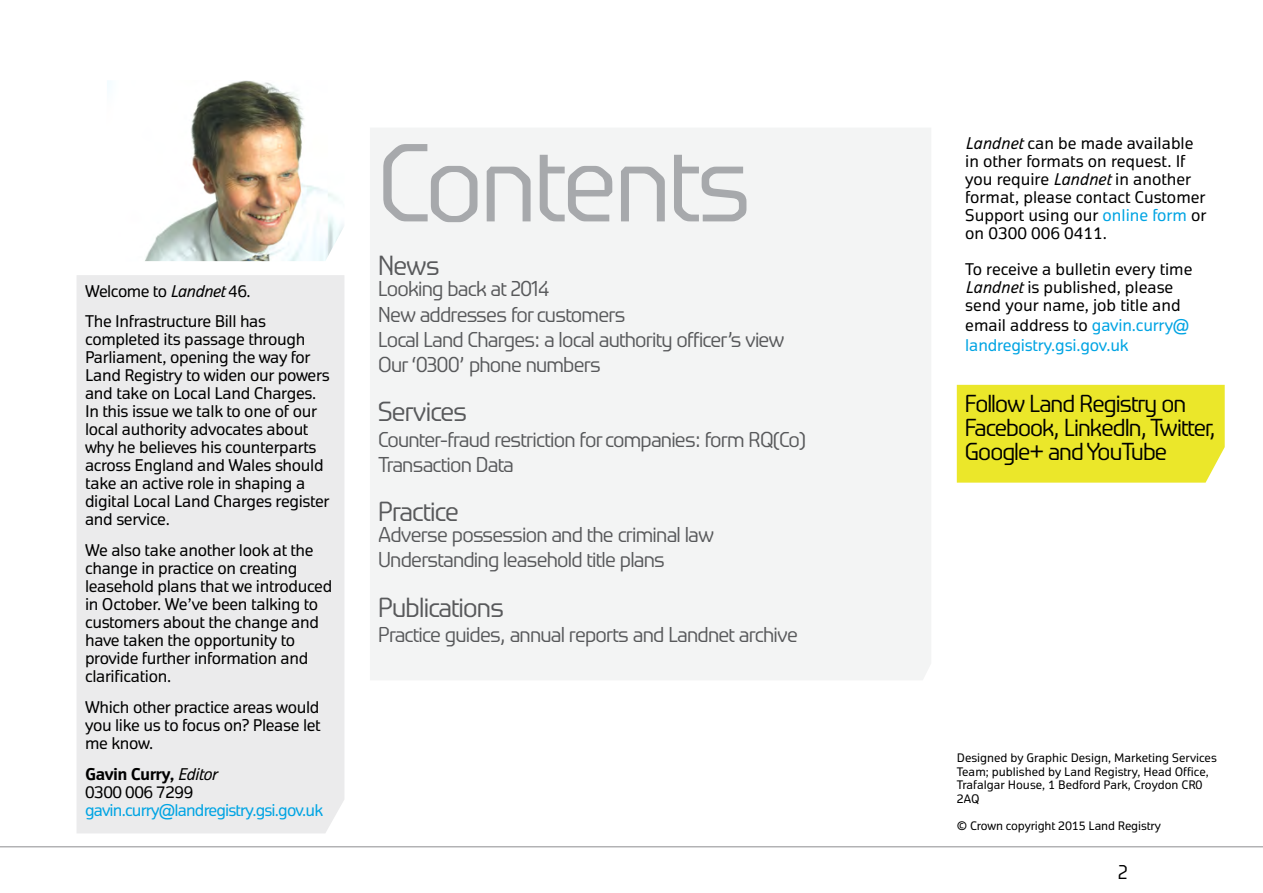
<style>
.page{position:relative;width:1263px;height:893px;background:#fff}
.page>*{position:absolute;margin:0;border:0;box-sizing:border-box;transform-origin:0 0}
.LL_Head_72{font:108px "Geo Headline";letter-spacing:-.005em;color:#a7a9ac}
.LL_Head_14{font:27px "Geo Headline";letter-spacing:-.005em;color:#58595b}
.LL_Head_21{font:27px "Geo Headline";color:#58595b}
.LL_Head_16{font:24px/24px "Geo Headline";letter-spacing:-.01em;color:#000}
.LL_Head_14-2{font:21px "Geo Headline";letter-spacing:-.005em;color:#58595b}
.t1{font:19.5px "Geo Headline";color:#000}
.LL_body_1{font:16.5px/18px "Geo";letter-spacing:-.02em;color:#000}
.LL_body_1-2{font:16.5px/18px "Geo";color:#000}
.LL_body_1-3{font:16.5px/18px "Geo";letter-spacing:-.05em;color:#00a4e3}
.LL_body_1-4{font:16.5px/19.8px "Geo";letter-spacing:-.02em;color:#00a4e3}
.t2{font:12px/13.5px "Geo";color:#000}
.s1{font-style:italic}
.s2{font-weight:700;color:#000}
.s3{font-style:italic;color:#000}
.s4{color:#000}
.s5{color:#00a4e3}
</style>
<div class="page">
<hr style="left:0;top:846px;width:1263px;height:1px;background:#8e8e91">
<div style="left:957px;top:385px;width:268px;height:98px;background:#ebe72a"></div>
<div style="left:77px;top:275px;width:267px;height:558px;background:#ebebec"></div>
<img style="left:107px;top:80px;width:237px;height:181px">
<div style="left:370px;top:128px;width:561px;height:552px;background:#f3f4f4"></div>
<p class="LL_body_1" style="left:85px;top:282px;width:167px">Welcome to <span class="s1">Landnet</span> 46.</p>
<p class="LL_body_1" style="left:85px;top:313px;width:246px">The Infrastructure Bill has completed its passage through<br>Parliament, opening the way for<br>Land Registry to widen our powers and take on Local Land Charges.<br>In this issue we talk to one of our local authority advocates about why he believes his counterparts across England and Wales should take an active role in shaping a digital Local Land Charges register and service.</p>
<p class="LL_body_1" style="left:85px;top:541px;width:249px">We also take another look at the change in practice on creating leasehold plans that we introduced in October. We’ve been talking to customers about the change and have taken the opportunity to provide further information and clarification.</p>
<p class="LL_body_1" style="left:85px;top:698px;width:237px;text-align:justify">Which other practice areas would you like us to focus on? Please let me know.</p>
<p class="LL_body_1-3" style="left:85px;top:765px;width:239px"><span class="s2">Gavin Curry,</span> <span class="s3">Editor<br></span><span class="s4">0300 006 7299 </span>gavin.curry@landregistry.gsi.gov.uk</p>
<p class="LL_Head_72" style="left:378px;top:125px;width:373px">Contents</p>
<p class="LL_Head_21" style="left:378px;top:251px;width:62px">News</p>
<p class="LL_Head_14-2" style="left:378px;top:278px;width:172px">Looking back at 2014</p>
<p class="LL_Head_14-2" style="left:378px;top:303px;width:248px">New addresses for customers</p>
<p class="LL_Head_14-2" style="left:378px;top:328px;width:407px">Local Land Charges: a local authority officer’s view</p>
<p class="LL_Head_14-2" style="left:378px;top:353px;width:224px">Our ‘0300’ phone numbers</p>
<p class="LL_Head_14" style="left:378px;top:397px;width:90px">Services</p>
<p class="LL_Head_14-2" style="left:378px;top:428px;width:429px">Counter-fraud restriction for companies: form RQ(Co)</p>
<p class="LL_Head_14-2" style="left:378px;top:453px;width:137px">Transaction Data</p>
<p class="LL_Head_14" style="left:378px;top:497px;width:82px">Practice</p>
<p class="LL_Head_14-2" style="left:378px;top:523px;width:337px">Adverse possession and the criminal law</p>
<p class="LL_Head_14-2" style="left:378px;top:549px;width:288px">Understanding leasehold title plans</p>
<p class="LL_Head_14" style="left:378px;top:593px;width:127px">Publications</p>
<p class="LL_Head_14-2" style="left:378px;top:623px;width:421px">Practice guides, annual reports and Landnet archive</p>
<p class="LL_body_1-2" style="left:965px;top:134px;width:243px"><span class="s1">Landnet</span> can be made available in other formats on request. If you require <span class="s1">Landnet</span> in another format, please contact Customer<br>Support using our <span class="s5">online form</span> or on 0300 006 0411.</p>
<p class="LL_body_1-2" style="left:965px;top:260px;width:229px">To receive a bulletin every time<br><span class="s1">Landnet</span> is published, please send your name, job title and</p>
<p class="LL_body_1-4" style="left:965px;top:315px;width:225px"><span class="s4">email address to</span> gavin.curry@ landregistry.gsi.gov.uk</p>
<p class="LL_Head_16" style="left:965px;top:392px;width:252px">Follow Land Registry on<br>Facebook, LinkedIn, Twitter,<br>Google+ and YouTube</p>
<p class="t2" style="left:957px;top:751px;width:261px">Designed by Graphic Design, Marketing Services Team; published by Land Registry, Head Office, Trafalgar House, 1 Bedford Park, Croydon CR0<br>2AQ</p>
<p class="t2" style="left:957px;top:819px;width:206px">© Crown copyright 2015 Land Registry</p>
<p class="t1" style="left:1118px;top:862px;width:10px">2</p>
</div>
